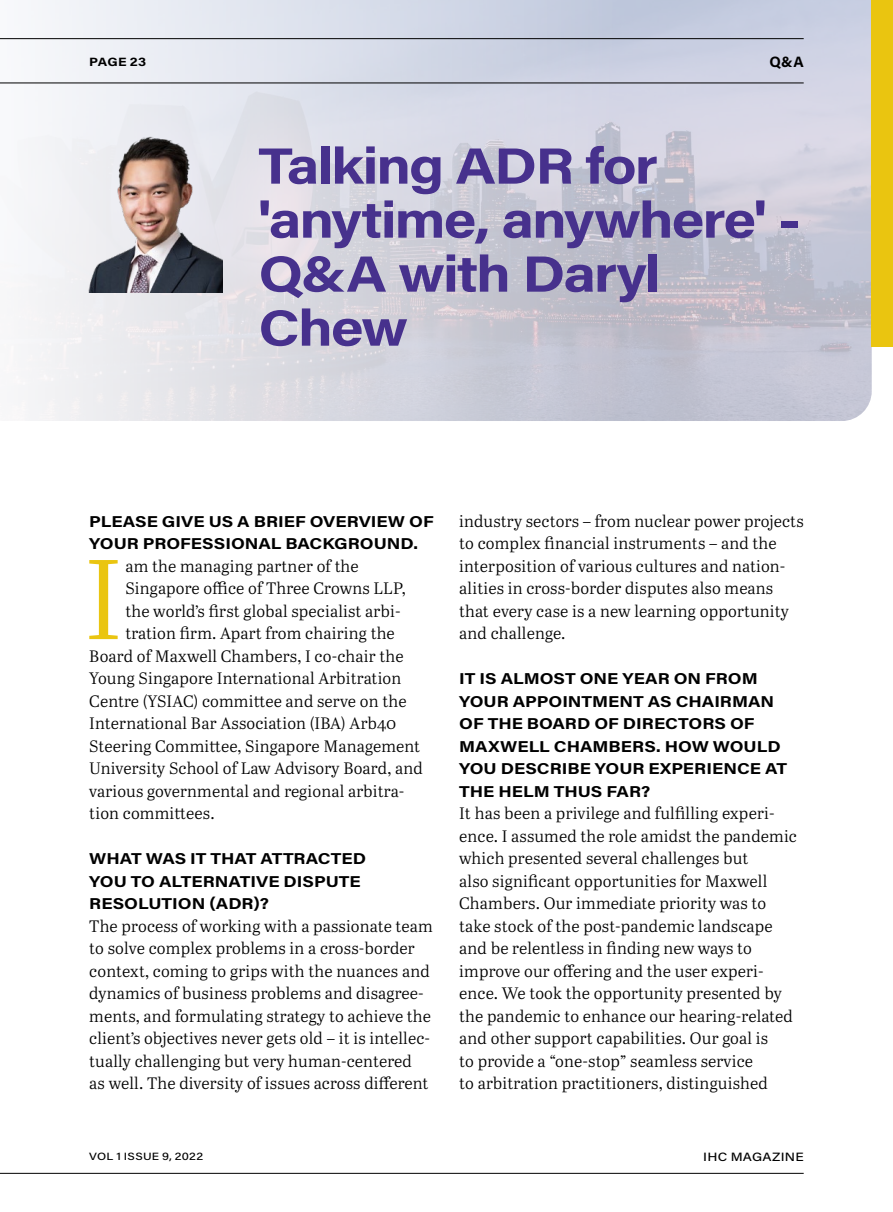
<style>
.page{position:relative;width:893px;height:1212px;background:#fff}
.page>*{position:absolute;margin:0;border:0;box-sizing:border-box;transform-origin:0 0}
.Body_Std_First{font:112.95px "Abril Text Lt";color:#eac510}
.t1{font:700 51px/54px "Acumin Pro";letter-spacing:-.035em;color:#47318d;scale:1.15 1}
.Body_Std{font:16.5px/22.5px "Abril Text Lt";letter-spacing:.01em;color:#000}
.Body_Std_First-2{font:16.5px "Abril Text Lt";letter-spacing:.01em;color:#000}
.Heading_2{font:700 15.75px/22.5px "Acumin Pro";color:#000;scale:1.15 1}
.Running_head{font:700 15px "Acumin Pro";color:#000}
.t2{font:500 12px "Acumin Pro";letter-spacing:.015em;color:#000;scale:1.15 1}
.t3{font:700 12px "Acumin Pro";letter-spacing:.01em;color:#000;scale:1.15 1}
.t4{font:500 10.5px "Acumin Pro";letter-spacing:.02em;color:#000;scale:1.15 1}
</style>
<div class="page">
<hr style="left:0;top:1173px;width:804px;height:1px;background:#000">
<img style="left:0;top:0;width:872px;height:421px">
<img style="left:85px;top:126px;width:137px;height:166px">
<div style="left:872px;top:0;width:21px;height:346px;background:#eac510"></div>
<hr style="left:0;top:83px;width:804px;height:1px;background:#000">
<hr style="left:0;top:38px;width:804px;height:1px;background:#000">
<p class="t3" style="left:89px;top:53px;width:51px">PAGE 23</p>
<p class="Running_head" style="left:770px;top:51px;width:36px">Q&amp;A</p>
<h2 class="t1" style="left:258px;top:137px;width:473px">Talking ADR for 'anytime, anywhere' -<br>Q&amp;A with Daryl<br>Chew</h2>
<p class="Heading_2" style="left:89px;top:509px;width:301px">PLEASE GIVE US A BRIEF OVERVIEW OF<br>YOUR PROFESSIONAL BACKGROUND.</p>
<p class="Body_Std_First" style="left:84px;top:518px;width:41px">I</p>
<p class="Body_Std_First-2" style="left:125px;top:554px;width:235px">am the managing partner of the</p>
<p class="Body_Std_First-2" style="left:125px;top:576px;width:282px">Singapore office of Three Crowns LLP,</p>
<p class="Body_Std_First-2" style="left:125px;top:599px;width:277px">the world’s first global specialist arbi-</p>
<p class="Body_Std_First-2" style="left:125px;top:621px;width:271px">tration firm. Apart from chairing the</p>
<p class="Body_Std_First-2" style="left:89px;top:644px;width:316px">Board of Maxwell Chambers, I co-chair the</p>
<p class="Body_Std_First-2" style="left:89px;top:666px;width:314px">Young Singapore International Arbitration</p>
<p class="Body_Std_First-2" style="left:89px;top:689px;width:319px">Centre (YSIAC) committee and serve on the</p>
<p class="Body_Std_First-2" style="left:89px;top:711px;width:308px">International Bar Association (IBA) Arb40</p>
<p class="Body_Std_First-2" style="left:89px;top:734px;width:332px">Steering Committee, Singapore Management</p>
<p class="Body_Std_First-2" style="left:89px;top:756px;width:335px">University School of Law Advisory Board, and</p>
<p class="Body_Std_First-2" style="left:89px;top:779px;width:317px">various governmental and regional arbitra-</p>
<p class="Body_Std_First-2" style="left:89px;top:801px;width:127px">tion committees.</p>
<p class="Heading_2" style="left:89px;top:847px;width:242px">WHAT WAS IT THAT ATTRACTED<br>YOU TO ALTERNATIVE DISPUTE<br>RESOLUTION (ADR)?</p>
<p class="Body_Std" style="left:89px;top:914px;width:345px">The process of working with a passionate team to solve complex problems in a cross-border context, coming to grips with the nuances and dynamics of business problems and disagree&shy;ments, and formulating strategy to achieve the client’s objectives never gets old – it is intellec&shy;tually challenging but very human-centered<br>as well. The diversity of issues across different</p>
<p class="Body_Std" style="left:459px;top:509px;width:346px">industry sectors – from nuclear power projects to complex financial instruments – and the interposition of various cultures and nation&shy;alities in cross-border disputes also means that every case is a new learning opportunity and challenge.</p>
<p class="Heading_2" style="left:459px;top:667px;width:287px">IT IS ALMOST ONE YEAR ON FROM<br>YOUR APPOINTMENT AS CHAIRMAN<br>OF THE BOARD OF DIRECTORS OF<br>MAXWELL CHAMBERS. HOW WOULD<br>YOU DESCRIBE YOUR EXPERIENCE AT<br>THE HELM THUS FAR?</p>
<p class="Body_Std" style="left:459px;top:801px;width:339px">It has been a privilege and fulfilling experi&shy;ence. I assumed the role amidst the pandemic which presented several challenges but<br>also significant opportunities for Maxwell Chambers. Our immediate priority was to take stock of the post-pandemic landscape and be relentless in finding new ways to improve our offering and the user experi&shy;ence. We took the opportunity presented by the pandemic to enhance our hearing-related and other support capabilities. Our goal is<br>to provide a “one-stop” seamless service<br>to arbitration practitioners, distinguished</p>
<p class="t4" style="left:89px;top:1149px;width:101px">VOL 1 ISSUE 9, 2022</p>
<p class="t2" style="left:703px;top:1149px;width:89px">IHC MAGAZINE</p>
</div>
